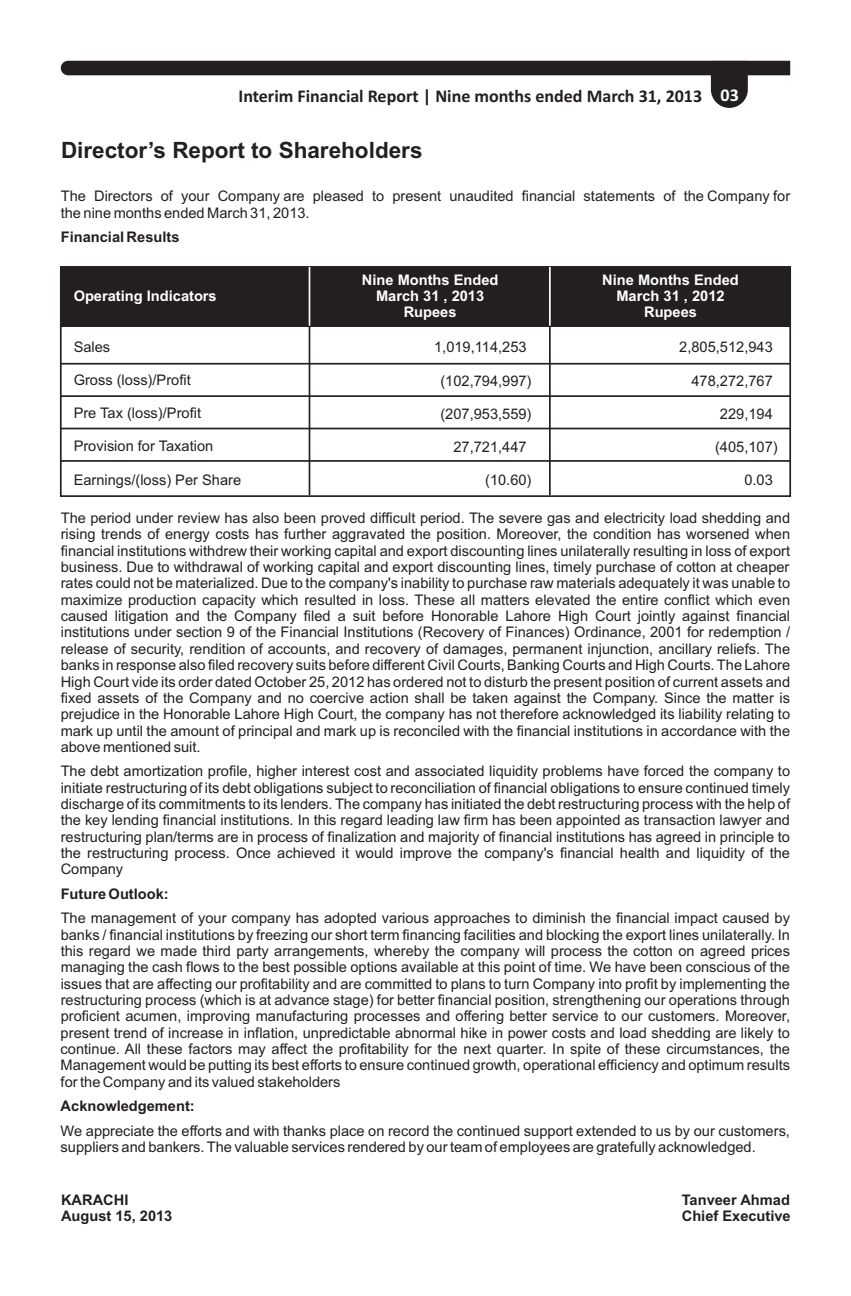
<style>
.page{position:relative;width:851px;height:1296px;background:#fff}
.page>*{position:absolute;margin:0;border:0;box-sizing:border-box;transform-origin:0 0}
.t1{font:700 22.5px "Arial";color:#231f20}
.t2{font:700 18px "Calibri";color:#231f20}
.t3{font:700 18px "Calibri";color:#fff}
.t4{font:14.62px/16.4px "Arial";color:#231f20;text-align:justify}
.t5{font:700 14.62px/16.4px "Arial";color:#231f20}
.t6{font:700 14.62px/16.4px "Arial";color:#fff;text-align:center}
</style>
<div class="page">
<svg style="left:61px;top:61px;width:729px;height:47px"></svg>
<div style="left:60px;top:266px;width:731px;height:231px;border:2px solid #231f20"></div>
<div style="left:61px;top:267px;width:729px;height:60px;background:#231f20"></div>
<hr style="left:308px;top:267px;width:2px;height:228px;background:#231f20">
<hr style="left:549px;top:267px;width:1px;height:228px;background:#231f20">
<hr style="left:308px;top:267px;width:2px;height:59px;background:#fff">
<hr style="left:549px;top:267px;width:1px;height:59px;background:#fff">
<hr style="left:61px;top:363px;width:729px;height:2px;background:#231f20">
<hr style="left:61px;top:395px;width:729px;height:2px;background:#231f20">
<hr style="left:61px;top:428px;width:729px;height:1px;background:#231f20">
<hr style="left:61px;top:460px;width:729px;height:2px;background:#231f20">
<p class="t2" style="left:238px;top:88px;width:465px">Interim Financial Report | Nine months ended March 31, 2013</p>
<p class="t3" style="left:720px;top:87px;width:20px">03</p>
<h1 class="t1" style="left:61px;top:142px;width:363px">Director’s Report to Shareholders</h1>
<p class="t4" style="left:61px;top:189px;width:730px">The Directors of your Company are pleased to present unaudited financial statements of the Company for the nine months ended March 31, 2013.</p>
<p class="t5" style="left:61px;top:230px;width:120px">Financial Results</p>
<p class="t6" style="left:74px;top:289px;width:145px">Operating Indicators</p>
<p class="t6" style="left:362px;top:273px;width:138px">Nine Months Ended<br>March 31 , 2013<br>Rupees</p>
<p class="t6" style="left:602px;top:273px;width:138px">Nine Months Ended<br>March 31 , 2012<br>Rupees</p>
<p class="t4" style="left:74px;top:340px;width:38px">Sales</p>
<p class="t4" style="left:74px;top:373px;width:119px">Gross (loss)/Profit</p>
<p class="t4" style="left:74px;top:406px;width:129px">Pre Tax (loss)/Profit</p>
<p class="t4" style="left:74px;top:439px;width:141px">Provision for Taxation</p>
<p class="t4" style="left:74px;top:473px;width:169px">Earnings/(loss) Per Share</p>
<p class="t4" style="left:679px;top:340px;width:95px">2,805,512,943</p>
<p class="t4" style="left:691px;top:374px;width:83px">478,272,767</p>
<p class="t4" style="left:720px;top:407px;width:54px">229,194</p>
<p class="t4" style="left:715px;top:440px;width:64px">(405,107)</p>
<p class="t4" style="left:744px;top:473px;width:30px">0.03</p>
<p class="t4" style="left:61px;top:511px;width:731px">The period under review has also been proved difficult period. The severe gas and electricity load shedding and rising trends of energy costs has further aggravated the position. Moreover, the condition has worsened when financial institutions withdrew their working capital and export discounting lines unilaterally resulting in loss of export business. Due to withdrawal of working capital and export discounting lines, timely purchase of cotton at cheaper rates could not be materialized. Due to the company's inability to purchase raw materials adequately it was unable to maximize production capacity which resulted in loss. These all matters elevated the entire conflict which even caused litigation and the Company filed a suit before Honorable Lahore High Court jointly against financial institutions under section 9 of the Financial Institutions (Recovery of Finances) Ordinance, 2001 for redemption / release of security, rendition of accounts, and recovery of damages, permanent injunction, ancillary reliefs. The banks in response also filed recovery suits before different Civil Courts, Banking Courts and High Courts. The Lahore High Court vide its order dated October 25, 2012 has ordered not to disturb the present position of current assets and fixed assets of the Company and no coercive action shall be taken against the Company. Since the matter is prejudice in the Honorable Lahore High Court, the company has not therefore acknowledged its liability relating to mark up until the amount of principal and mark up is reconciled with the financial institutions in accordance with the above mentioned suit.</p>
<p class="t4" style="left:61px;top:764px;width:731px">The debt amortization profile, higher interest cost and associated liquidity problems have forced the company to initiate restructuring of its debt obligations subject to reconciliation of financial obligations to ensure continued timely discharge of its commitments to its lenders. The company has initiated the debt restructuring process with the help of the key lending financial institutions. In this regard leading law firm has been appointed as transaction lawyer and restructuring plan/terms are in process of finalization and majority of financial institutions has agreed in principle to the restructuring process. Once achieved it would improve the company's financial health and liquidity of the Company</p>
<p class="t5" style="left:61px;top:887px;width:110px">Future Outlook:</p>
<p class="t4" style="left:61px;top:911px;width:731px">The management of your company has adopted various approaches to diminish the financial impact caused by banks / financial institutions by freezing our short term financing facilities and blocking the export lines unilaterally. In this regard we made third party arrangements, whereby the company will process the cotton on agreed prices managing the cash flows to the best possible options available at this point of time. We have been conscious of the issues that are affecting our profitability and are committed to plans to turn Company into profit by implementing the restructuring process (which is at advance stage) for better financial position, strengthening our operations through proficient acumen, improving manufacturing processes and offering better service to our customers. Moreover, present trend of increase in inflation, unpredictable abnormal hike in power costs and load shedding are likely to continue. All these factors may affect the profitability for the next quarter. In spite of these circumstances, the Management would be putting its best efforts to ensure continued growth, operational efficiency and optimum results for the Company and its valued stakeholders</p>
<p class="t5" style="left:61px;top:1099px;width:136px">Acknowledgement:</p>
<p class="t4" style="left:61px;top:1124px;width:730px">We appreciate the efforts and with thanks place on record the continued support extended to us by our customers, suppliers and bankers. The valuable services rendered by our team of employees are gratefully acknowledged.</p>
<p class="t5" style="left:61px;top:1193px;width:113px">KARACHI<br>August 15, 2013</p>
<p class="t5" style="left:681px;top:1193px;width:110px">Tanveer Ahmad<br>Chief Executive</p>
<p class="t4" style="left:434px;top:340px;width:94px">1,019,114,253</p>
<p class="t4" style="left:440px;top:374px;width:93px">(102,794,997)</p>
<p class="t4" style="left:440px;top:407px;width:93px">(207,953,559)</p>
<p class="t4" style="left:453px;top:440px;width:75px">27,721,447</p>
<p class="t4" style="left:485px;top:473px;width:48px">(10.60)</p>
</div>
